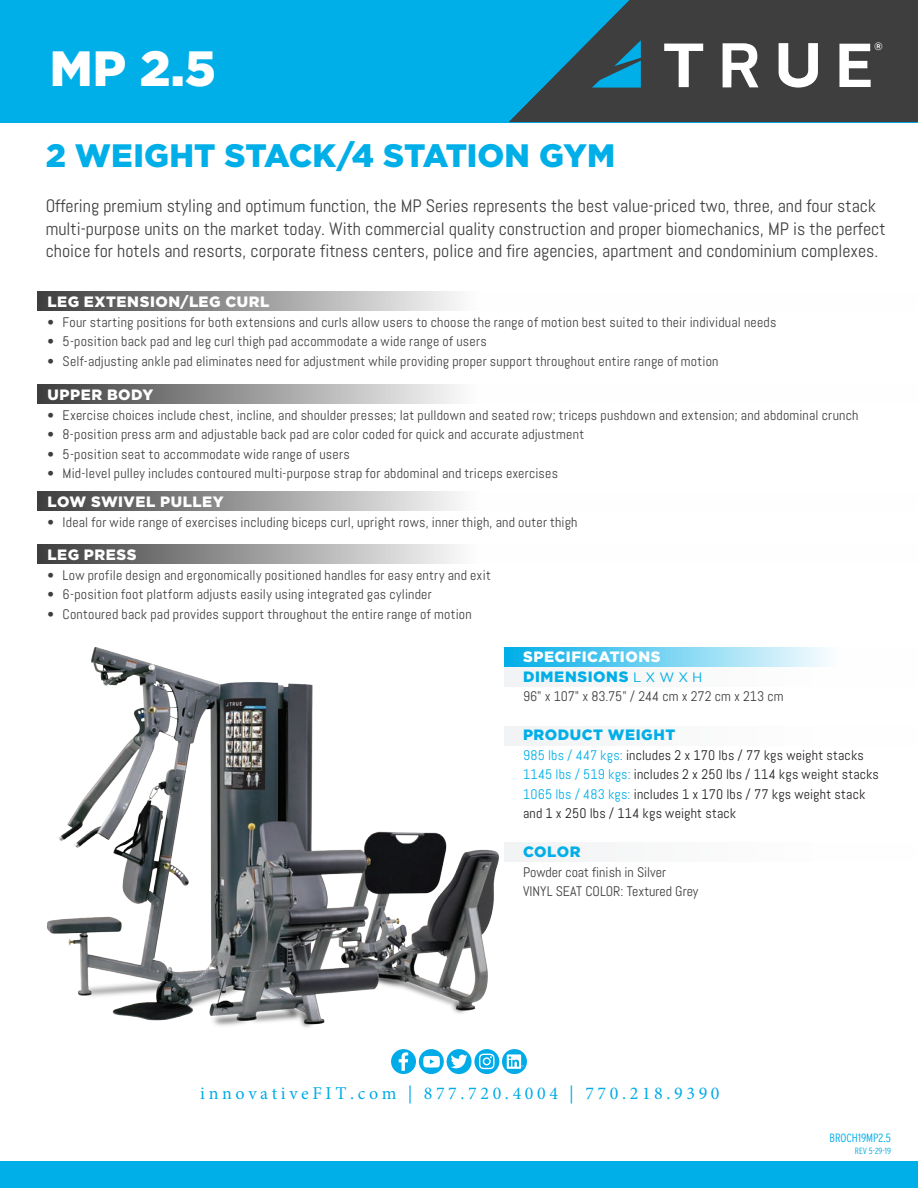
<style>
.page{position:relative;width:918px;height:1188px;background:#fff}
.page>*{position:absolute;margin:0;border:0;box-sizing:border-box;transform-origin:0 0}
.t1{font:900 49.5px "Gotham";color:#fff}
.t2{font:900 32.4px "Gotham";color:#00aee8}
.t3{font:18px/22.5px "Abel";color:#3e3e3f}
.t4{font:18px "Minion Pro";letter-spacing:.2em;color:#00abe7}
.t5{font:900 15px/19.5px "Gotham";letter-spacing:.035em;color:#fff}
.t6{font:900 15px "Gotham";letter-spacing:.035em;color:#00aee8}
.t7{font:13.8px/19.5px "Abel";letter-spacing:.015em;color:#3e3e3f}
.t8{font:13.8px/19.5px "Abel";letter-spacing:.015em;color:#231f20}
.t9{font:300 condensed 12px "Interstate";color:#00aee8}
.t10{font:700 10.5px "Gotham";color:#fff}
.t11{font:300 condensed 9px "Interstate";color:#00aee8}
.s1{color:#00aee8}
.s2{font-weight:400;font-size:13.5px;color:#00aee8}
</style>
<div class="page">
<svg style="left:391px;top:1049px;width:25px;height:25px"></svg>
<div style="left:419px;top:1049px;width:25px;height:25px;background:#00abe7;border-radius:50%"></div>
<div style="left:447px;top:1049px;width:25px;height:25px;background:#00abe7;border-radius:50%"></div>
<div style="left:474px;top:1049px;width:25px;height:25px;background:#00abe7;border-radius:50%"></div>
<svg style="left:502px;top:1049px;width:25px;height:25px"></svg>
<svg style="left:507px;top:1054px;width:17px;height:15px"></svg>
<div style="left:0;top:1161px;width:918px;height:27px;background:#00aee8"></div>
<svg style="left:38px;top:291px;width:419px;height:20px;background:#989899"></svg>
<svg style="left:38px;top:384px;width:419px;height:20px;background:#989899"></svg>
<svg style="left:38px;top:491px;width:419px;height:20px;background:#989899"></svg>
<svg style="left:38px;top:544px;width:419px;height:20px;background:#989899"></svg>
<div style="left:504px;top:648px;width:414px;height:19px;background:linear-gradient(to right,#08b0e8,#fff)"></div>
<div style="left:504px;top:667px;width:414px;height:20px;background:#f9fafa"></div>
<div style="left:504px;top:726px;width:414px;height:20px;background:#f9fafa"></div>
<div style="left:504px;top:843px;width:414px;height:19px;background:#f9fafa"></div>
<div style="left:0;top:0;width:918px;height:122px;background:#00aee8"></div>
<svg style="left:509px;top:0;width:409px;height:122px;fill:#3e3e3f"></svg>
<svg style="left:592px;top:40px;width:49px;height:48px"></svg>
<svg style="left:779px;top:43px;width:39px;height:45px;background:#a5a5a5"></svg>
<svg style="left:839px;top:44px;width:32px;height:43px"></svg>
<svg style="left:664px;top:44px;width:39px;height:43px;background:#868687"></svg>
<svg style="left:723px;top:43px;width:35px;height:44px;background:#b4b4b4"></svg>
<img style="left:47px;top:648px;width:456px;height:423px">
<h1 class="t1" style="left:50px;top:40px;width:168px">MP 2.5</h1>
<p class="t10" style="left:874px;top:40px;width:10px">®</p>
<h2 class="t2" style="left:46px;top:137px;width:571px">2 WEIGHT STACK/4 STATION GYM</h2>
<p class="t3" style="left:46px;top:195px;width:841px">Offering premium styling and optimum function, the MP Series represents the best value-priced two, three, and four stack multi-purpose units on the market today. With commercial quality construction and proper biomechanics, MP is the perfect choice for hotels and resorts, corporate fitness centers, police and fire agencies, apartment and condominium complexes.</p>
<p class="t5" style="left:48px;top:292px;width:223px">LEG EXTENSION/LEG CURL</p>
<p class="t7" style="left:48px;top:312px;width:730px">• Four starting positions for both extensions and curls allow users to choose the range of motion best suited to their individual needs</p>
<p class="t7" style="left:48px;top:332px;width:441px">• 5-position back pad and leg curl thigh pad accommodate a wide range of users</p>
<p class="t7" style="left:48px;top:351px;width:672px">• Self-adjusting ankle pad eliminates need for adjustment while providing proper support throughout entire range of motion</p>
<p class="t5" style="left:48px;top:385px;width:107px">UPPER BODY</p>
<p class="t7" style="left:48px;top:405px;width:813px">• Exercise choices include chest, incline, and shoulder presses; lat pulldown and seated row; triceps pushdown and extension; and abdominal crunch</p>
<p class="t7" style="left:48px;top:425px;width:538px">• 8-position press arm and adjustable back pad are color coded for quick and accurate adjustment</p>
<p class="t7" style="left:48px;top:444px;width:304px">• 5-position seat to accommodate wide range of users</p>
<p class="t7" style="left:48px;top:464px;width:512px">• Mid-level pulley includes contoured multi-purpose strap for abdominal and triceps exercises</p>
<p class="t5" style="left:48px;top:492px;width:178px">LOW SWIVEL PULLEY</p>
<p class="t7" style="left:48px;top:512px;width:532px">• Ideal for wide range of exercises including biceps curl, upright rows, inner thigh, and outer thigh</p>
<p class="t5" style="left:48px;top:545px;width:91px">LEG PRESS</p>
<p class="t7" style="left:48px;top:565px;width:445px">• Low profile design and ergonomically positioned handles for easy entry and exit</p>
<p class="t7" style="left:48px;top:585px;width:386px">• 6-position foot platform adjusts easily using integrated gas cylinder</p>
<p class="t7" style="left:48px;top:604px;width:426px">• Contoured back pad provides support throughout the entire range of motion</p>
<p class="t5" style="left:523px;top:647px;width:181px">SPECIFICATIONS<br><span class="s1">DIMENSIONS</span> <span class="s2">L X W X H</span></p>
<p class="t7" style="left:523px;top:687px;width:262px">96" x 107" x 83.75" / 244 cm x 272 cm x 213 cm</p>
<p class="t6" style="left:523px;top:726px;width:154px">PRODUCT WEIGHT</p>
<p class="t8" style="left:523px;top:745px;width:357px"><span class="s1">985 lbs / 447 kgs:</span> includes 2 x 170 lbs / 77 kgs weight stacks <span class="s1">1145 lbs / 519 kgs:</span> includes 2 x 250 lbs / 114 kgs weight stacks <span class="s1">1065 lbs / 483 kgs:</span> includes 1 x 170 lbs / 77 kgs weight stack and 1 x 250 lbs / 114 kgs weight stack</p>
<p class="t6" style="left:523px;top:843px;width:59px">COLOR</p>
<p class="t7" style="left:523px;top:862px;width:177px">Powder coat finish in Silver<br>VINYL SEAT COLOR: Textured Grey</p>
<h3 class="t4" style="left:200px;top:1081px;width:521px">innovativeFIT.com | 877.720.4004 | 770.218.9390</h3>
<p class="t9" style="left:830px;top:1131px;width:63px">BROCH19MP2.5</p>
<p class="t11" style="left:855px;top:1146px;width:38px">REV 5-29-19</p>
</div>
